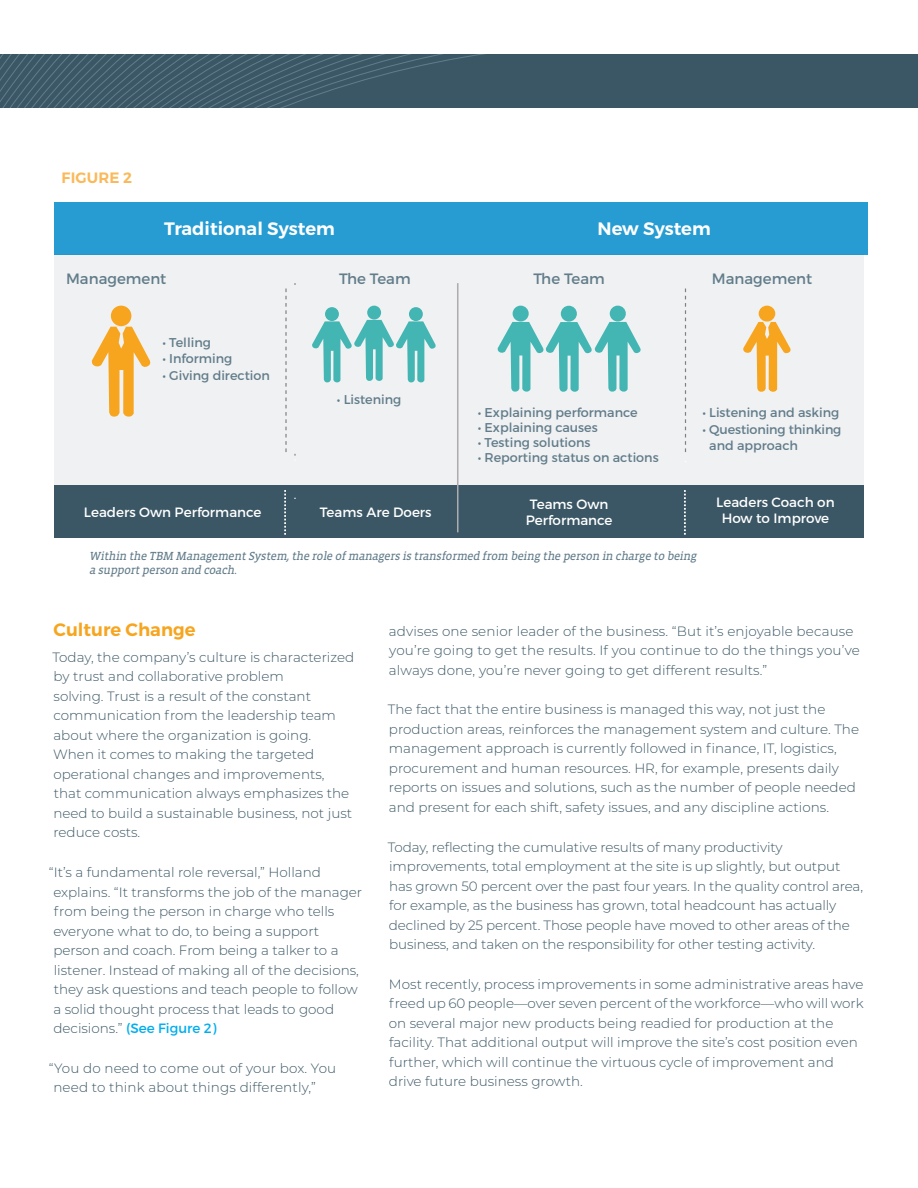
<style>
.page{position:relative;width:918px;height:1188px;background:#fff}
.page>*{position:absolute;margin:0;border:0;box-sizing:border-box;transform-origin:0 0}
.t1{font:600 18px "Montserrat";color:#fff}
.t2{font:600 18px "Montserrat";color:#f7a51e}
.t3{font:15px "Montserrat";color:#627c8a}
.t4{font:600 15px "Montserrat";letter-spacing:.01em;color:#fab95a}
.t5{font:300 13.5px/19.5px "Montserrat";color:#3b5765}
.t6{font:13.5px/16.2px "Montserrat";color:#fff;text-align:center}
.t7{font:12.75px/16.5px "Montserrat";color:#627c8a}
.t8{font:italic 12px/14.4px "Vista Slab OT";color:#627c8a}
.s1{font-weight:400;color:#00aeef}
</style>
<div class="page">
<div style="left:0;top:54px;width:918px;height:54px;background:#3b5765"></div>
<svg style="left:0;top:54px;width:485px;height:54px"></svg>
<div style="left:54px;top:203px;width:813px;height:52px;background:#269cd3"></div>
<div style="left:54px;top:255px;width:810px;height:232px;background:#eff1f2"></div>
<div style="left:54px;top:486px;width:810px;height:52px;background:#3b5765"></div>
<hr style="left:457px;top:283px;width:2px;height:249px;background:#aeacaf">
<div style="left:513px;top:306px;width:16px;height:16px;background:#43b6b3;border-radius:50%"></div>
<div style="left:561px;top:306px;width:16px;height:16px;background:#43b6b3;border-radius:50%"></div>
<div style="left:610px;top:306px;width:16px;height:16px;background:#43b6b3;border-radius:50%"></div>
<svg style="left:497px;top:322px;width:144px;height:70px"></svg>
<svg style="left:284px;top:490px;width:2px;height:45px"></svg>
<svg style="left:684px;top:490px;width:2px;height:45px"></svg>
<svg style="left:285px;top:289px;width:2px;height:163px"></svg>
<svg style="left:685px;top:289px;width:1px;height:163px"></svg>
<div style="left:111px;top:306px;width:20px;height:20px;background:#f7a51e;border-radius:50%"></div>
<svg style="left:91px;top:327px;width:60px;height:90px"></svg>
<div style="left:759px;top:306px;width:16px;height:16px;background:#f7a51e;border-radius:50%"></div>
<svg style="left:743px;top:322px;width:48px;height:70px"></svg>
<div style="left:325px;top:307px;width:14px;height:14px;background:#43b6b3;border-radius:50%"></div>
<div style="left:367px;top:306px;width:14px;height:14px;background:#43b6b3;border-radius:50%"></div>
<div style="left:409px;top:307px;width:14px;height:14px;background:#43b6b3;border-radius:50%"></div>
<svg style="left:312px;top:320px;width:124px;height:62px"></svg>
<p class="t4" style="left:62px;top:168px;width:72px">FIGURE 2</p>
<h1 class="t1" style="left:164px;top:218px;width:172px">Traditional System</h1>
<p class="t3" style="left:66px;top:269px;width:102px">Management</p>
<p class="t3" style="left:712px;top:269px;width:102px">Management</p>
<h1 class="t1" style="left:598px;top:218px;width:115px">New System</h1>
<p class="t3" style="left:533px;top:269px;width:73px">The Team</p>
<p class="t3" style="left:339px;top:269px;width:73px">The Team</p>
<p class="t7" style="left:163px;top:334px;width:50px">• Telling</p>
<p class="t7" style="left:163px;top:350px;width:71px">• Informing</p>
<p class="t7" style="left:163px;top:367px;width:109px">• Giving direction</p>
<p class="t7" style="left:337px;top:391px;width:66px">• Listening</p>
<p class="t7" style="left:478px;top:404px;width:161px">• Explaining performance</p>
<p class="t7" style="left:478px;top:419px;width:121px">• Explaining causes</p>
<p class="t7" style="left:478px;top:434px;width:114px">• Testing solutions</p>
<p class="t7" style="left:478px;top:449px;width:182px">• Reporting status on actions</p>
<p class="t7" style="left:702px;top:404px;width:138px">• Listening and asking</p>
<p class="t7" style="left:709px;top:421px;width:134px;text-indent:-7px">• Questioning thinking and approach</p>
<p class="t6" style="left:84px;top:504px;width:179px">Leaders Own Performance</p>
<p class="t6" style="left:320px;top:504px;width:113px">Teams Are Doers</p>
<p class="t6" style="left:716px;top:494px;width:120px">Leaders Coach on<br>How to Improve</p>
<p class="t6" style="left:526px;top:496px;width:88px">Teams Own<br>Performance</p>
<p class="t8" style="left:89px;top:549px;width:611px">Within the TBM ManagementSystem, the role ofmanagers is transformed from being the person in charge to being a supportperson and coach.</p>
<h1 class="t2" style="left:54px;top:618px;width:143px">Culture Change</h1>
<p class="t5" style="left:52px;top:647px;width:303px">Today, the company’s culture is characterized by trust and collaborative problem<br>solving. Trust is a result of the constant communication from the leadership team about where the organization is going.<br>When it comes to making the targeted operational changes and improvements, that communication always emphasizes the need to build a sustainable business, not just reduce costs.</p>
<p class="t5" style="left:53px;top:862px;width:310px;text-indent:-4px">“It’s a fundamental role reversal,” Holland explains. “It transforms the job of the manager from being the person in charge who tells everyone what to do, to being a support person and coach. From being a talker to a listener. Instead of making all of the decisions, they ask questions and teach people to follow a solid thought process that leads to good decisions.” <span class="s1">(See Figure 2)</span></p>
<p class="t5" style="left:53px;top:1058px;width:284px;text-indent:-4px">“You do need to come out of your box. You need to think about things differently,”</p>
<p class="t5" style="left:389px;top:621px;width:473px">advises one senior leader of the business. “But it’s enjoyable because you’re going to get the results. If you continue to do the things you’ve always done, you’re never going to get different results.”</p>
<p class="t5" style="left:388px;top:700px;width:473px">The fact that the entire business is managed this way, not just the production areas, reinforces the management system and culture. The management approach is currently followed in finance, IT, logistics, procurement and human resources. HR, for example, presents daily reports on issues and solutions, such as the number of people needed and present for each shift, safety issues, and any discipline actions.</p>
<p class="t5" style="left:388px;top:837px;width:477px">Today, reflecting the cumulative results of many productivity improvements, total employment at the site is up slightly, but output has grown 50 percent over the past four years. In the quality control area, for example, as the business has grown, total headcount has actually declined by 25 percent. Those people have moved to other areas of the business, and taken on the responsibility for other testing activity.</p>
<p class="t5" style="left:389px;top:974px;width:476px">Most recently, process improvements in some administrative areas have freed up 60 people—over seven percent of the workforce—who will work on several major new products being readied for production at the facility. That additional output will improve the site’s cost position even further, which will continue the virtuous cycle of improvement and drive future business growth.</p>
</div>
